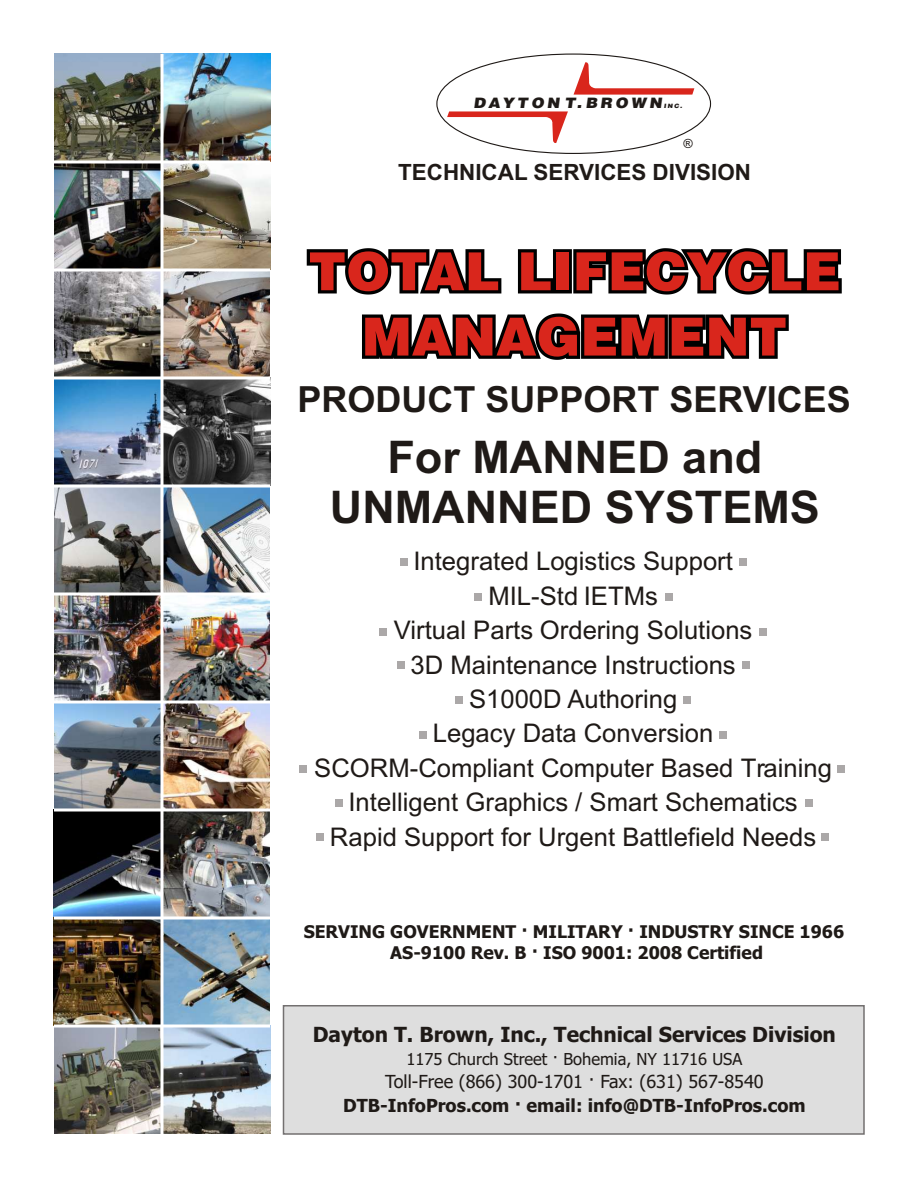
<style>
.page{position:relative;width:918px;height:1188px;background:#fff}
.page>*{position:absolute;margin:0;border:0;box-sizing:border-box;transform-origin:0 0}
.t1{font:900 52.5px/65.2px "Switzerland";color:#d9261c;text-align:center}
.t2{font:700 45px/50.2px "Arial";color:#1f1a17;text-align:center}
.t3{font:700 36px "Arial";color:#1f1a17}
.t4{font:25.65px/34.3px "Arial";color:#1f1a17;text-align:center}
.t5{font:700 22.35px "Arial";color:#1f1a17}
.t6{font:700 20.85px "Tahoma";color:#1f1a17}
.t7{font:700 18px "Tahoma";color:#1f1a17}
.t8{font:18px "Tahoma";color:#1f1a17}
.t9{font:700 17.55px/21.1px "Tahoma";color:#1f1a17;text-align:center}
.t10{font:16.5px "Tahoma";color:#1f1a17}
.t11{font:italic 900 14.4px "Switzerland";color:#1f1a17;scale:1.08 1}
.t12{font:12.6px "Arial";color:#1f1a17}
.t13{font:italic 900 6px "Switzerland";color:#1f1a17;scale:1.08 1}
</style>
<div class="page">
<div style="left:283px;top:1005px;width:582px;height:130px;background:#dedede;border:2px solid #737070"></div>
<img style="left:54px;top:54px;width:216px;height:1080px">
<div style="left:436px;top:54px;width:275px;height:100px;background:#fff;border:1px solid #1f1a17;border-radius:50%"></div>
<svg style="left:574px;top:62px;width:120px;height:33px"></svg>
<svg style="left:447px;top:111px;width:121px;height:32px"></svg>
<svg style="left:307px;top:248px;width:535px;height:112px;fill:#000"></svg>
<hr style="left:160px;top:54px;width:3px;height:540px;background:#fff">
<svg style="left:54px;top:376px;width:216px;height:4px"></svg>
<hr style="left:54px;top:268px;width:216px;height:3px;background:#fff">
<hr style="left:54px;top:160px;width:216px;height:3px;background:#fff">
<svg style="left:54px;top:484px;width:216px;height:4px"></svg>
<hr style="left:54px;top:701px;width:216px;height:3px;background:#fff">
<hr style="left:54px;top:809px;width:216px;height:3px;background:#fff">
<hr style="left:54px;top:917px;width:216px;height:3px;background:#fff">
<hr style="left:54px;top:1025px;width:216px;height:3px;background:#fff">
<hr style="left:160px;top:594px;width:3px;height:540px;background:#fff">
<div style="left:740px;top:558px;width:7px;height:8px;background:#aba8a8"></div>
<div style="left:838px;top:765px;width:7px;height:8px;background:#aba8a8"></div>
<div style="left:805px;top:799px;width:7px;height:7px;background:#aba8a8"></div>
<div style="left:665px;top:593px;width:8px;height:7px;background:#aba8a8"></div>
<div style="left:759px;top:629px;width:7px;height:7px;background:#aba8a8"></div>
<div style="left:743px;top:662px;width:7px;height:7px;background:#aba8a8"></div>
<div style="left:683px;top:696px;width:8px;height:7px;background:#aba8a8"></div>
<div style="left:719px;top:731px;width:8px;height:8px;background:#aba8a8"></div>
<hr style="left:54px;top:592px;width:216px;height:3px;background:#fff">
<div style="left:821px;top:834px;width:7px;height:7px;background:#aba8a8"></div>
<div style="left:316px;top:834px;width:7px;height:7px;background:#aba8a8"></div>
<div style="left:335px;top:799px;width:8px;height:7px;background:#aba8a8"></div>
<div style="left:299px;top:765px;width:8px;height:8px;background:#aba8a8"></div>
<div style="left:420px;top:731px;width:7px;height:8px;background:#aba8a8"></div>
<div style="left:455px;top:696px;width:7px;height:7px;background:#aba8a8"></div>
<div style="left:397px;top:662px;width:7px;height:7px;background:#aba8a8"></div>
<div style="left:380px;top:629px;width:7px;height:7px;background:#aba8a8"></div>
<div style="left:475px;top:593px;width:7px;height:7px;background:#aba8a8"></div>
<div style="left:401px;top:558px;width:7px;height:8px;background:#aba8a8"></div>
<p class="t11" style="left:473px;top:93px;width:178px">DAYTON T.BROWN</p>
<p class="t13" style="left:664px;top:102px;width:20px">INC.</p>
<p class="t12" style="left:684px;top:139px;width:11px">®</p>
<p class="t5" style="left:398px;top:164px;width:354px">TECHNICAL SERVICES DIVISION</p>
<h1 class="t1" style="left:308px;top:244px;width:534px">TOTAL LIFECYCLE<br>MANAGEMENT</h1>
<h3 class="t3" style="left:297px;top:386px;width:555px">PRODUCT SUPPORT SERVICES</h3>
<h2 class="t2" style="left:330px;top:436px;width:491px">For MANNED and<br>UNMANNED SYSTEMS</h2>
<p class="t4" style="left:314px;top:547px;width:519px">Integrated Logistics Support<br>MIL-Std IETMs<br>Virtual Parts Ordering Solutions<br>3D Maintenance Instructions<br>S1000D Authoring<br>Legacy Data Conversion<br>SCORM-Compliant Computer Based Training<br>Intelligent Graphics / Smart Schematics<br>Rapid Support for Urgent Battlefield Needs</p>
<p class="t9" style="left:304px;top:923px;width:542px">SERVING GOVERNMENT · MILITARY · INDUSTRY SINCE 1966<br>AS-9100 Rev. B · ISO 9001: 2008 Certified</p>
<p class="t6" style="left:313px;top:1026px;width:525px">Dayton T. Brown, Inc., Technical Services Division</p>
<p class="t10" style="left:407px;top:1052px;width:337px">1175 Church Street · Bohemia, NY 11716 USA</p>
<p class="t8" style="left:385px;top:1074px;width:380px">Toll-Free (866) 300-1701 · Fax: (631) 567-8540</p>
<p class="t7" style="left:343px;top:1098px;width:464px">DTB-InfoPros.com · email: info@DTB-InfoPros.com</p>
</div>
